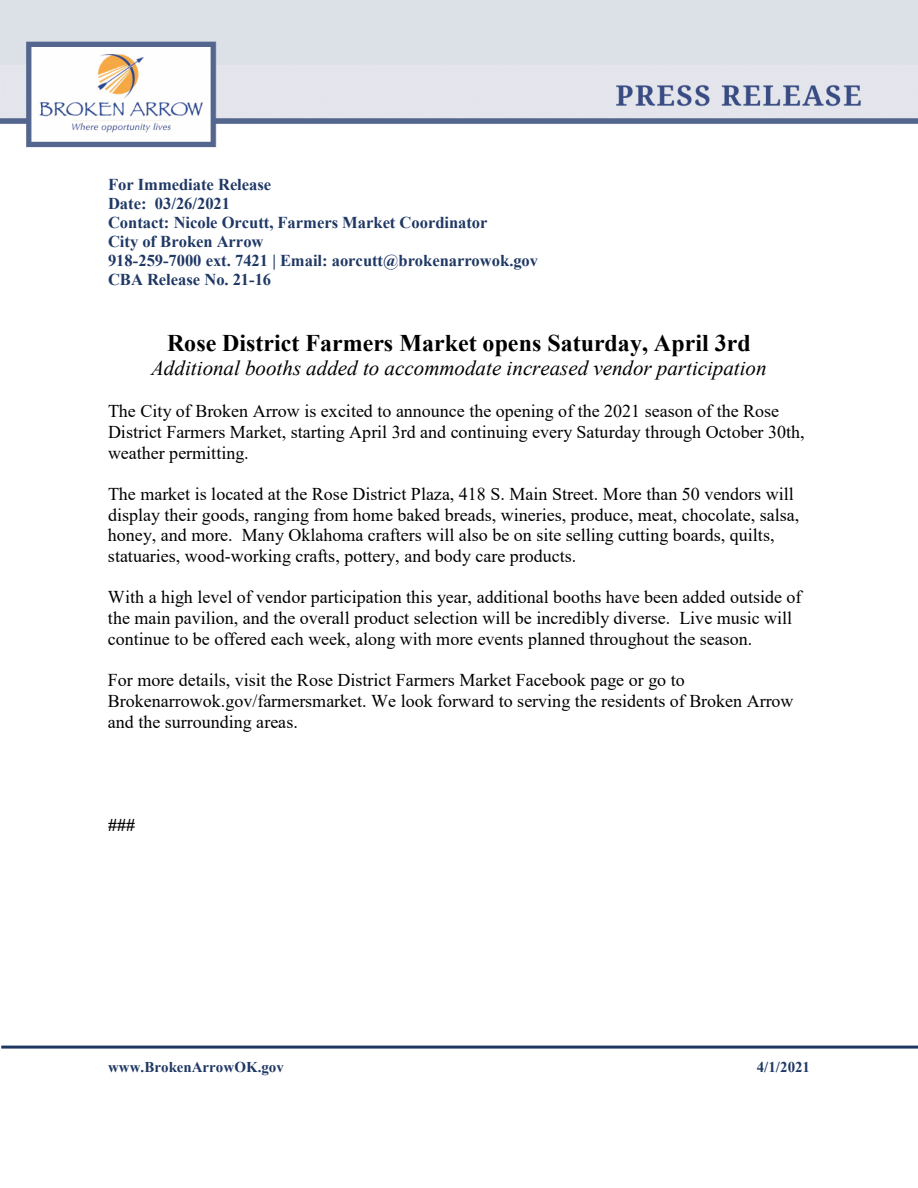
<style>
.page{position:relative;width:918px;height:1188px;background:#fff}
.page>*{position:absolute;margin:0;border:0;box-sizing:border-box;transform-origin:0 0}
.Body_Text{font:700 24px "Times New Roman";color:#000}
.Body_Text-2{font:italic 21px "Times New Roman";letter-spacing:-.005em;color:#000}
.t1{font:18px/20.7px "Times New Roman";color:#000}
.t2{font:700 18px "Times New Roman";color:#000}
.t3{font:700 16.5px "Times New Roman";color:#1f3864}
.t4{font:700 15px "Times New Roman";color:#1f3864}
</style>
<div class="page">
<img style="left:0;top:0;width:918px;height:148px">
<hr style="left:1px;top:1046px;width:917px;height:3px;background:#1f3763">
<p class="t3" style="left:108px;top:173px;width:165px">For Immediate Release</p>
<p class="t3" style="left:108px;top:192px;width:124px">Date: 03/26/2021</p>
<p class="t3" style="left:108px;top:211px;width:381px">Contact: Nicole Orcutt, Farmers Market Coordinator</p>
<p class="t3" style="left:108px;top:230px;width:157px">City of Broken Arrow</p>
<p class="t3" style="left:108px;top:249px;width:432px">918-259-7000 ext. 7421 | Email: aorcutt@brokenarrowok.gov</p>
<p class="t3" style="left:108px;top:267px;width:165px">CBA Release No. 21-16</p>
<p class="Body_Text" style="left:167px;top:325px;width:585px">Rose District Farmers Market opens Saturday, April 3rd</p>
<p class="Body_Text-2" style="left:151px;top:353px;width:617px">Additional booths added to accommodate increased vendor participation</p>
<p class="t1" style="left:108px;top:400px;width:698px">The City of Broken Arrow is excited to announce the opening of the 2021 season of the Rose<br>District Farmers Market, starting April 3rd and continuing every Saturday through October 30th, weather permitting.</p>
<p class="t1" style="left:108px;top:483px;width:693px">The market is located at the Rose District Plaza, 418 S. Main Street. More than 50 vendors will display their goods, ranging from home baked breads, wineries, produce, meat, chocolate, salsa, honey, and more. Many Oklahoma crafters will also be on site selling cutting boards, quilts, statuaries, wood-working crafts, pottery, and body care products.</p>
<p class="t1" style="left:108px;top:586px;width:695px">With a high level of vendor participation this year, additional booths have been added outside of the main pavilion, and the overall product selection will be incredibly diverse. Live music will continue to be offered each week, along with more events planned throughout the season.</p>
<p class="t1" style="left:108px;top:669px;width:687px">For more details, visit the Rose District Farmers Market Facebook page or go to<br>Brokenarrowok.gov/farmersmarket. We look forward to serving the residents of Broken Arrow and the surrounding areas.</p>
<p class="t2" style="left:108px;top:812px;width:28px">###</p>
<p class="t4" style="left:108px;top:1056px;width:177px">www.BrokenArrowOK.gov</p>
<p class="t4" style="left:757px;top:1056px;width:55px">4/1/2021</p>
</div>
